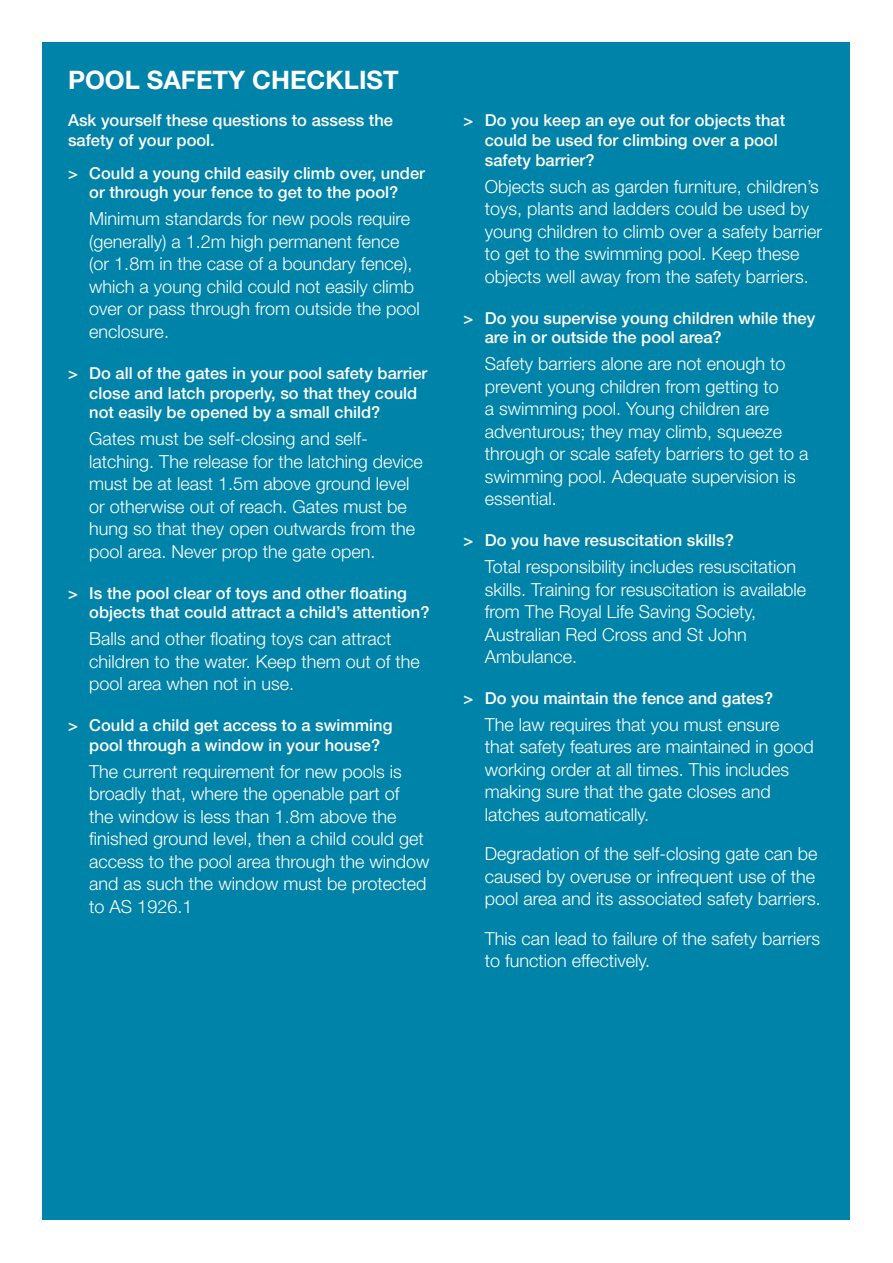
<style>
.page{position:relative;width:893px;height:1263px;background:#fff}
.page>*{position:absolute;margin:0;border:0;box-sizing:border-box;transform-origin:0 0}
.Heading_1_white{font:700 25.5px "Helvetica Neue";color:#fff}
.Indent_no_bullet_1_w{font:300 18px/22.5px "Helvetica Neue";color:#fff}
.Heading_2_white{font:500 16.5px/19.8px "Helvetica Neue";color:#fff}
</style>
<div class="page">
<div style="left:43px;top:43px;width:807px;height:1177px;background:#0083a9"></div>
<p class="Heading_1_white" style="left:68px;top:65px;width:332px">POOL SAFETY CHECKLIST</p>
<p class="Heading_2_white" style="left:68px;top:110px;width:326px">Ask yourself these questions to assess the safety of your pool.</p>
<p class="Heading_2_white" style="left:68px;top:163px;width:358px;text-align:center">&gt; Could a young child easily climb over, under or through your fence to get to the pool?</p>
<p class="Indent_no_bullet_1_w" style="left:89px;top:207px;width:332px">Minimum standards for new pools require (generally) a 1.2m high permanent fence (or 1.8m in the case of a boundary fence), which a young child could not easily climb over or pass through from outside the pool enclosure.</p>
<p class="Heading_2_white" style="left:89px;top:363px;width:340px;text-indent:-21px">&gt; Do all of the gates in your pool safety barrier close and latch properly, so that they could not easily be opened by a small child?</p>
<p class="Indent_no_bullet_1_w" style="left:89px;top:427px;width:335px">Gates must be self-closing and self&shy;latching. The release for the latching device must be at least 1.5m above ground level or otherwise out of reach. Gates must be hung so that they open outwards from the pool area. Never prop the gate open.</p>
<p class="Heading_2_white" style="left:89px;top:583px;width:342px;text-indent:-21px">&gt; Is the pool clear of toys and other floating objects that could attract a child’s attention?</p>
<p class="Indent_no_bullet_1_w" style="left:89px;top:627px;width:332px">Balls and other floating toys can attract children to the water. Keep them out of the pool area when not in use.</p>
<p class="Heading_2_white" style="left:68px;top:715px;width:326px;text-align:center">&gt; Could a child get access to a swimming pool through a window in your house?</p>
<p class="Indent_no_bullet_1_w" style="left:89px;top:760px;width:342px">The current requirement for new pools is broadly that, where the openable part of<br>the window is less than 1.8m above the finished ground level, then a child could get access to the pool area through the window and as such the window must be protected to AS 1926.1</p>
<p class="Heading_2_white" style="left:485px;top:110px;width:302px;text-indent:-21px">&gt; Do you keep an eye out for objects that could be used for climbing over a pool safety barrier?</p>
<p class="Indent_no_bullet_1_w" style="left:485px;top:175px;width:339px">Objects such as garden furniture, children’s toys, plants and ladders could be used by young children to climb over a safety barrier to get to the swimming pool. Keep these objects well away from the safety barriers.</p>
<p class="Heading_2_white" style="left:485px;top:308px;width:332px;text-indent:-21px">&gt; Do you supervise young children while they are in or outside the pool area?</p>
<p class="Indent_no_bullet_1_w" style="left:485px;top:352px;width:325px">Safety barriers alone are not enough to prevent young children from getting to<br>a swimming pool. Young children are adventurous; they may climb, squeeze through or scale safety barriers to get to a swimming pool. Adequate supervision is essential.</p>
<p class="Heading_2_white" style="left:463px;top:530px;width:272px">&gt; Do you have resuscitation skills?</p>
<p class="Indent_no_bullet_1_w" style="left:485px;top:555px;width:323px">Total responsibility includes resuscitation skills. Training for resuscitation is available from The Royal Life Saving Society, Australian Red Cross and St John Ambulance.</p>
<p class="Heading_2_white" style="left:463px;top:688px;width:311px">&gt; Do you maintain the fence and gates?</p>
<p class="Indent_no_bullet_1_w" style="left:485px;top:713px;width:331px">The law requires that you must ensure<br>that safety features are maintained in good working order at all times. This includes making sure that the gate closes and latches automatically.</p>
<p class="Indent_no_bullet_1_w" style="left:485px;top:842px;width:338px">Degradation of the self-closing gate can be caused by overuse or infrequent use of the pool area and its associated safety barriers.</p>
<p class="Indent_no_bullet_1_w" style="left:485px;top:927px;width:337px">This can lead to failure of the safety barriers to function effectively.</p>
</div>
